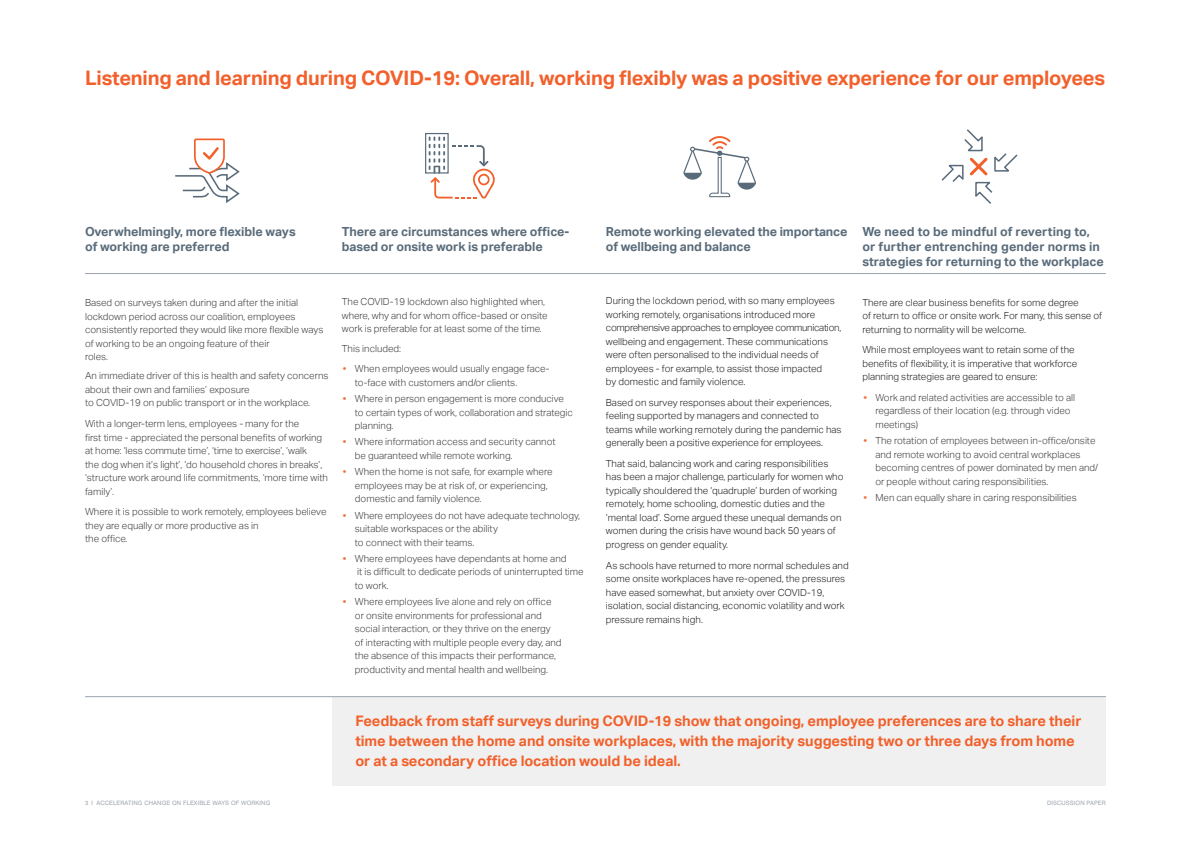
<style>
.page{position:relative;width:1191px;height:842px;background:#fff}
.page>*{position:absolute;margin:0;border:0;box-sizing:border-box;transform-origin:0 0}
.A_Head{font:700 20px "Aktiv Grotesk";letter-spacing:-.01em;color:#f2602b}
.B_Head{font:700 14.5px/20px "Aktiv Grotesk";letter-spacing:-.005em;color:#f2602b}
.B_Head_gray{font:700 12.5px/15px "Aktiv Grotesk";letter-spacing:-.005em;color:#596b7a}
.bodycopy{font:300 9.8px/13.5px "Aktiv Grotesk";color:#3e3e3f}
.bodycopy-2{font:300 9.8px/13.5px "Aktiv Grotesk";color:#231f20}
.doc_title{font:6px "Swiss 721 BT";letter-spacing:.02em;color:#9ea5af}
.s1{font-weight:500;color:#f2703c}
</style>
<div class="page">
<div style="left:333px;top:697px;width:773px;height:88px;background:#eff0ef"></div>
<hr style="left:85px;top:273px;width:1021px;height:1px;background:#9ea5af">
<hr style="left:85px;top:696px;width:1021px;height:1px;background:#9ea5af">
<div style="left:425px;top:133px;width:24px;height:41px;border:1px solid #596b7a"></div>
<svg style="left:429px;top:137px;width:66px;height:62px"></svg>
<svg style="left:941px;top:129px;width:77px;height:75px"></svg>
<svg style="left:683px;top:136px;width:73px;height:62px"></svg>
<svg style="left:175px;top:138px;width:65px;height:65px"></svg>
<p class="A_Head" style="left:85px;top:66px;width:1021px">Listening and learning during COVID-19: Overall, working flexibly was a positive experience for our employees</p>
<p class="B_Head_gray" style="left:85px;top:224px;width:212px">Overwhelmingly, more flexible ways of working are preferred</p>
<p class="B_Head_gray" style="left:342px;top:224px;width:229px">There are circumstances where office&shy;based or onsite work is preferable</p>
<p class="bodycopy" style="left:85px;top:296px;width:240px">Based on surveys taken during and after the initial lockdown period across our coalition, employees consistently reported they would like more flexible ways of working to be an ongoing feature of their<br>roles.</p>
<p class="bodycopy" style="left:85px;top:369px;width:245px">An immediate driver of this is health and safety concerns about their own and families’ exposure<br>to COVID-19 on public transport or in the workplace.</p>
<p class="bodycopy" style="left:85px;top:417px;width:244px">With a longer-term lens, employees - many for the<br>first time - appreciated the personal benefits of working at home: ‘less commute time’, ‘time to exercise’, ‘walk<br>the dog when it’s light’, ‘do household chores in breaks’, ‘structure work around life commitments, ‘more time with family’.</p>
<p class="bodycopy" style="left:85px;top:505px;width:243px">Where it is possible to work remotely, employees believe they are equally or more productive as in<br>the office.</p>
<p class="bodycopy" style="left:342px;top:295px;width:207px">The COVID-19 lockdown also highlighted when, where, why and for whom office-based or onsite work is preferable for at least some of the time.</p>
<p class="bodycopy" style="left:342px;top:341px;width:61px">This included:</p>
<p class="bodycopy" style="left:355px;top:362px;width:196px;text-indent:-12px"><span class="s1">•</span> When employees would usually engage face&shy;to-face with customers and/or clients.</p>
<p class="bodycopy" style="left:355px;top:392px;width:219px;text-indent:-12px"><span class="s1">•</span> Where in person engagement is more conducive to certain types of work, collaboration and strategic planning.</p>
<p class="bodycopy" style="left:355px;top:435px;width:202px;text-indent:-12px"><span class="s1">•</span> Where information access and security cannot be guaranteed while remote working.</p>
<p class="bodycopy" style="left:355px;top:465px;width:199px;text-indent:-12px"><span class="s1">•</span> When the home is not safe, for example where employees may be at risk of, or experiencing, domestic and family violence.</p>
<p class="bodycopy" style="left:355px;top:508px;width:227px;text-indent:-12px"><span class="s1">•</span> Where employees do not have adequate technology, suitable workspaces or the ability<br>to connect with their teams.</p>
<p class="bodycopy" style="left:355px;top:552px;width:230px;text-indent:-12px"><span class="s1">•</span> Where employees have dependants at home and<br>it is difficult to dedicate periods of uninterrupted time to work.</p>
<p class="bodycopy" style="left:355px;top:595px;width:208px;text-indent:-12px"><span class="s1">•</span> Where employees live alone and rely on office or onsite environments for professional and social interaction, or they thrive on the energy of interacting with multiple people every day, and the absence of this impacts their performance, productivity and mental health and wellbeing.</p>
<p class="B_Head_gray" style="left:606px;top:224px;width:243px">Remote working elevated the importance of wellbeing and balance</p>
<p class="bodycopy-2" style="left:606px;top:294px;width:237px">During the lockdown period, with so many employees working remotely, organisations introduced more comprehensive approaches to employee communication, wellbeing and engagement. These communications were often personalised to the individual needs of employees - for example, to assist those impacted<br>by domestic and family violence.</p>
<p class="bodycopy-2" style="left:606px;top:396px;width:237px">Based on survey responses about their experiences, feeling supported by managers and connected to teams while working remotely during the pandemic has generally been a positive experience for employees.</p>
<p class="bodycopy-2" style="left:606px;top:457px;width:239px">That said, balancing work and caring responsibilities has been a major challenge, particularly for women who typically shouldered the ‘quadruple’ burden of working remotely, home schooling, domestic duties and the ‘mental load’. Some argued these unequal demands on women during the crisis have wound back 50 years of progress on gender equality.</p>
<p class="bodycopy-2" style="left:606px;top:558px;width:244px">As schools have returned to more normal schedules and some onsite workplaces have re-opened, the pressures have eased somewhat, but anxiety over COVID-19, isolation, social distancing, economic volatility and work pressure remains high.</p>
<p class="B_Head_gray" style="left:862px;top:224px;width:243px">We need to be mindful of reverting to, or further entrenching gender norms in strategies for returning to the workplace</p>
<p class="bodycopy-2" style="left:862px;top:296px;width:241px">There are clear business benefits for some degree<br>of return to office or onsite work. For many, this sense of returning to normality will be welcome.</p>
<p class="bodycopy-2" style="left:862px;top:343px;width:216px">While most employees want to retain some of the benefits of flexibility, it is imperative that workforce planning strategies are geared to ensure:</p>
<p class="bodycopy" style="left:875px;top:391px;width:201px;text-indent:-12px"><span class="s1">•</span> Work and related activities are accessible to all regardless of their location (e.g. through video meetings)</p>
<p class="bodycopy" style="left:875px;top:434px;width:224px;text-indent:-12px"><span class="s1">•</span> The rotation of employees between in-office/onsite and remote working to avoid central workplaces becoming centres of power dominated by men and/ or people without caring responsibilities.</p>
<p class="bodycopy" style="left:863px;top:491px;width:215px"><span class="s1">•</span> Men can equally share in caring responsibilities</p>
<p class="B_Head" style="left:355px;top:711px;width:727px">Feedback from staff surveys during COVID-19 show that ongoing, employee preferences are to share their time between the home and onsite workplaces, with the majority suggesting two or three days from home or at a secondary office location would be ideal.</p>
<p class="doc_title" style="left:85px;top:800px;width:187px">3 I ACCELERATING CHANGE ON FLEXIBLE WAYS OF WORKING</p>
<p class="doc_title" style="left:1047px;top:800px;width:60px">DISCUSSION PAPER</p>
</div>
